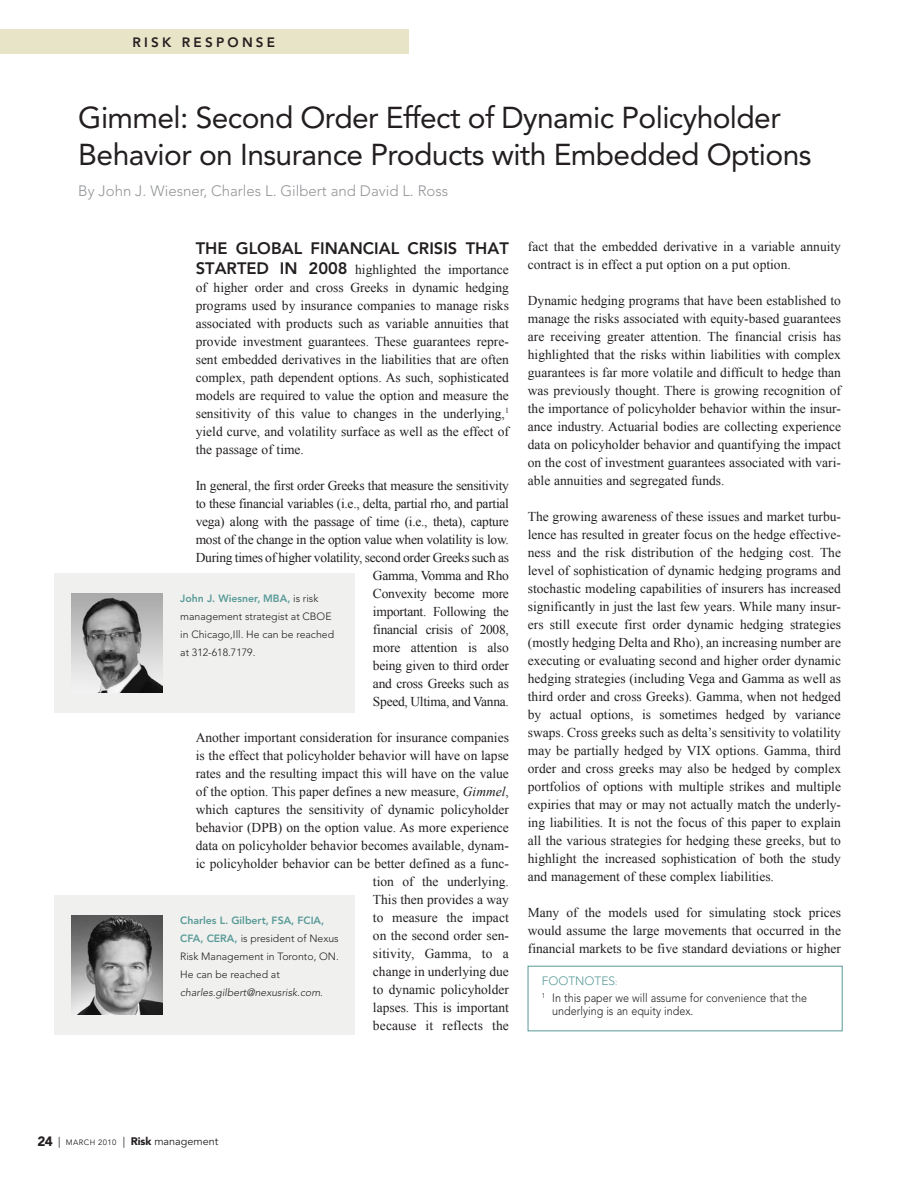
<style>
.page{position:relative;width:918px;height:1188px;background:#fff}
.page>*{position:absolute;margin:0;border:0;box-sizing:border-box;transform-origin:0 0}
.Headers{font:30px/37.5px "Avenir";letter-spacing:-.02em;color:#231f20}
.Body{font:800 16.5px "Avenir";color:#231f20}
.By_line{font:300 15px "Avenir";color:#939598}
.Body-2{font:13.5px/18px "Times New Roman";color:#231f20;text-align:justify}
.Body-3{font:13.5px/18px "Times New Roman";letter-spacing:-.02em;color:#231f20;text-align:right}
.Categories_font{font:800 13.5px "Avenir";letter-spacing:.24em;color:#231f20}
.Body_bullet{font:300 12px/13.5px "Avenir";color:#231f20;scale:.9 1}
.Body_bullet-2{font:300 12px "Avenir";color:#599a98}
.t1{font:10.8px "Avenir";color:#231f20}
.Picture_Caption_styl{font:300 10.5px/18px "Avenir";color:#231f20}
.Picture_Caption_styl-2{font:italic 300 10.5px "Avenir";color:#231f20}
.s1{font-family:"Avenir";font-weight:800;font-size:16.5px}
.s2{font-style:italic}
.s3{font-weight:800;color:#599a98}
.s4{font-size:9px}
.s5{font-weight:900;font-size:13.5px}
.s6{font-size:7.8px}
.s7{font-weight:900}
</style>
<div class="page">
<div style="left:528px;top:966px;width:314px;height:65px;border:1px solid #599a98"></div>
<div style="left:54px;top:573px;width:300px;height:139px;background:#f0f1ee"></div>
<img style="left:72px;top:593px;width:90px;height:100px">
<div style="left:54px;top:895px;width:300px;height:139px;background:#f0f1ee"></div>
<img style="left:72px;top:915px;width:90px;height:100px">
<div style="left:0;top:30px;width:408px;height:24px;background:#e8e4c8"></div>
<p class="Categories_font" style="left:132px;top:34px;width:144px">RISK RESPONSE</p>
<p class="Headers" style="left:78px;top:99px;width:735px">Gimmel: Second Order Effect of Dynamic Policyholder<br>Behavior on Insurance Products with Embedded Options</p>
<p class="By_line" style="left:78px;top:182px;width:372px">By John J. Wiesner, Charles L. Gilbert and David L. Ross</p>
<p class="Body" style="left:196px;top:239px;width:315px">THE GLOBAL FINANCIAL CRISIS THAT</p>
<p class="Body-2" style="left:196px;top:260px;width:315px"><span class="s1">STARTED IN 2008</span> highlighted the importance of higher order and cross Greeks in dynamic hedging programs used by insurance companies to manage risks associated with products such as variable annuities that provide investment guarantees. These guarantees repre&shy;sent embedded derivatives in the liabilities that are often complex, path dependent options. As such, sophisticated models are required to value the option and measure the sensitivity of this value to changes in the underlying,<sup>1 </sup>yield curve, and volatility surface as well as the effect of the passage of time.</p>
<p class="Body-3" style="left:196px;top:476px;width:315px">In general, the first order Greeks that measure the sensitivity to these financial variables (i.e., delta, partial rho, and partial vega) along with the passage of time (i.e., theta), capture most of the change in the option value when volatility is low.<br>During times of higher volatility, second order Greeks such as Gamma, Vomma and Rho<br>Convexity become more<br>important. Following the<br>financial crisis of 2008,<br>more attention is also<br>being given to third order<br>and cross Greeks such as<br>Speed, Ultima, and Vanna.</p>
<p class="Body-2" style="left:196px;top:728px;width:315px;text-align:right">Another important consideration for insurance companies is the effect that policyholder behavior will have on lapse rates and the resulting impact this will have on the value of the option. This paper defines a new measure, <span class="s2">Gimmel</span>, which captures the sensitivity of dynamic policyholder behavior (DPB) on the option value. As more experience data on policyholder behavior becomes available, dynam&shy;ic policyholder behavior can be better defined as a func&shy;tion of the underlying.<br>This then provides a way<br>to measure the impact<br>on the second order sen-<br>sitivity, Gamma, to a<br>change in underlying due<br>to dynamic policyholder<br>lapses. This is important<br>because it reflects the</p>
<p class="Picture_Caption_styl" style="left:180px;top:589px;width:155px"><span class="s3">John J. Wiesner, MBA,</span> is risk management strategist at CBOE in Chicago,Ill. He can be reached at 312-618.7179.</p>
<p class="Picture_Caption_styl" style="left:180px;top:911px;width:160px"><span class="s3">Charles L. Gilbert, FSA, FCIA,<br>CFA, CERA,</span> is president of Nexus<br>Risk Management in Toronto, ON.<br>He can be reached at</p>
<p class="Picture_Caption_styl-2" style="left:180px;top:986px;width:144px">charles.gilbert@nexusrisk.com.</p>
<p class="Body-2" style="left:528px;top:237px;width:315px">fact that the embedded derivative in a variable annuity contract is in effect a put option on a put option.</p>
<p class="Body-2" style="left:528px;top:291px;width:315px">Dynamic hedging programs that have been established to manage the risks associated with equity-based guarantees are receiving greater attention. The financial crisis has highlighted that the risks within liabilities with complex guarantees is far more volatile and difficult to hedge than was previously thought. There is growing recognition of the importance of policyholder behavior within the insur&shy;ance industry. Actuarial bodies are collecting experience data on policyholder behavior and quantifying the impact on the cost of investment guarantees associated with vari&shy;able annuities and segregated funds.</p>
<p class="Body-2" style="left:528px;top:507px;width:315px">The growing awareness of these issues and market turbu&shy;lence has resulted in greater focus on the hedge effective&shy;ness and the risk distribution of the hedging cost. The level of sophistication of dynamic hedging programs and stochastic modeling capabilities of insurers has increased significantly in just the last few years. While many insur&shy;ers still execute first order dynamic hedging strategies (mostly hedging Delta and Rho), an increasing number are executing or evaluating second and higher order dynamic hedging strategies (including Vega and Gamma as well as third order and cross Greeks). Gamma, when not hedged by actual options, is sometimes hedged by variance swaps. Cross greeks such as delta’s sensitivity to volatility may be partially hedged by VIX options. Gamma, third order and cross greeks may also be hedged by complex portfolios of options with multiple strikes and multiple expiries that may or may not actually match the underly&shy;ing liabilities. It is not the focus of this paper to explain all the various strategies for hedging these greeks, but to highlight the increased sophistication of both the study and management of these complex liabilities.</p>
<p class="Body-2" style="left:528px;top:903px;width:315px">Many of the models used for simulating stock prices would assume the large movements that occurred in the financial markets to be five standard deviations or higher</p>
<p class="Body_bullet-2" style="left:542px;top:974px;width:77px">FOOTNOTES<span class="s4">:</span></p>
<p class="Body_bullet" style="left:552px;top:991px;width:285px;text-indent:-11px"><sup>1</sup> In this paper we will assume for convenience that the underlying is an equity index.</p>
<p class="t1" style="left:38px;top:1135px;width:183px"><span class="s5">24</span> | <span class="s6">MARCH 2010</span> | <span class="s7">Risk</span> management</p>
</div>
